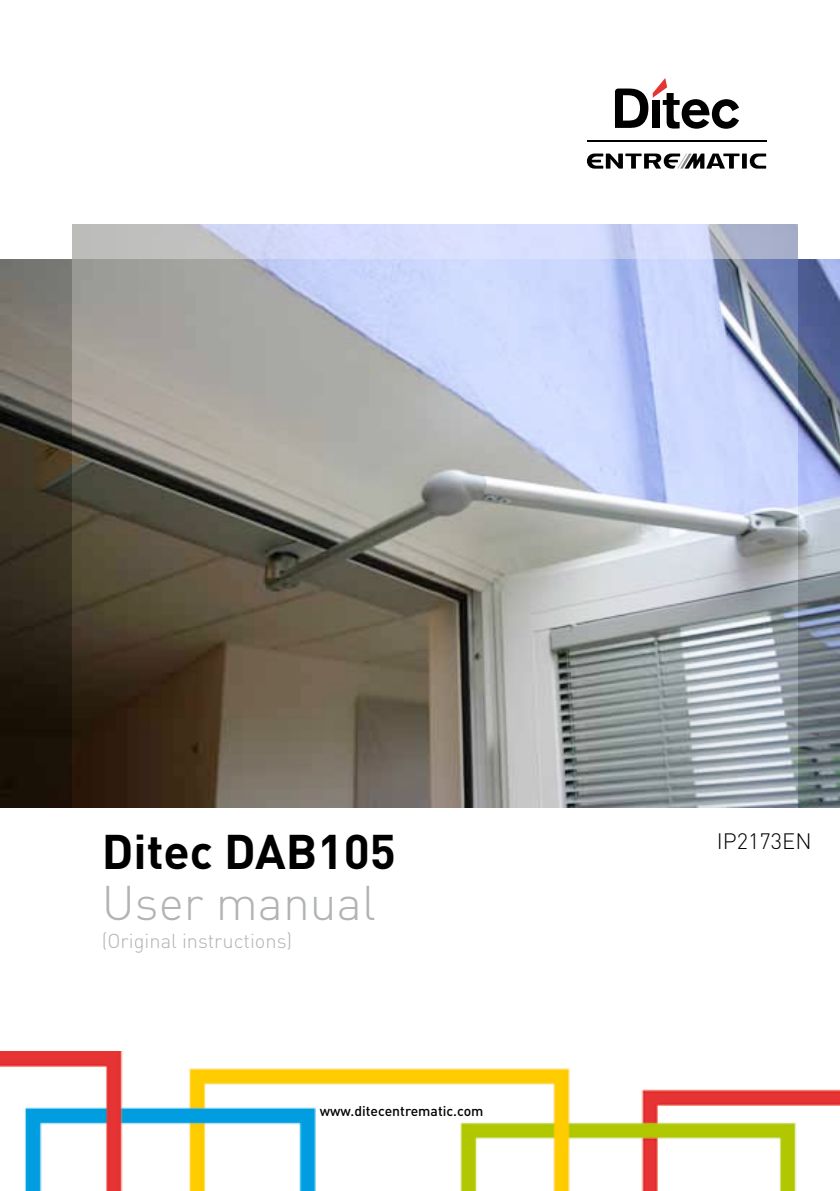
<style>
.page{position:relative;width:840px;height:1191px;background:#fff}
.page>*{position:absolute;margin:0;border:0;box-sizing:border-box;transform-origin:0 0}
.t1{font:700 48px "DIN Pro";color:#000}
.t2{font:300 48px "DIN Pro";color:#b1b3b4}
.t3{font:300 22px "DIN Pro";color:#000}
.t4{font:300 20px "DIN Pro";color:#b1b3b4}
.t5{font:500 14px "DIN Pro";color:#000}
</style>
<div class="page">
<img style="left:0;top:1052px;width:839px;height:139px">
<svg style="left:615px;top:78px;width:123px;height:51px"></svg>
<svg style="left:749px;top:153px;width:16px;height:16px"></svg>
<div style="left:741px;top:153px;width:5px;height:16px;background:#000"></div>
<svg style="left:586px;top:153px;width:153px;height:16px"></svg>
<hr style="left:586px;top:140px;width:179px;height:1px;background:#000">
<img style="left:0;top:260px;width:839px;height:547px">
<img style="left:72px;top:225px;width:725px;height:582px">
<h1 class="t1" style="left:102px;top:819px;width:295px">Ditec DAB105</h1>
<h1 class="t2" style="left:102px;top:870px;width:275px">User manual</h1>
<h3 class="t4" style="left:102px;top:927px;width:192px">(Original instructions)</h3>
<p class="t5" style="left:319px;top:1101px;width:165px">www.ditecentrematic.com</p>
<h2 class="t3" style="left:716px;top:826px;width:96px">IP2173EN</h2>
</div>
